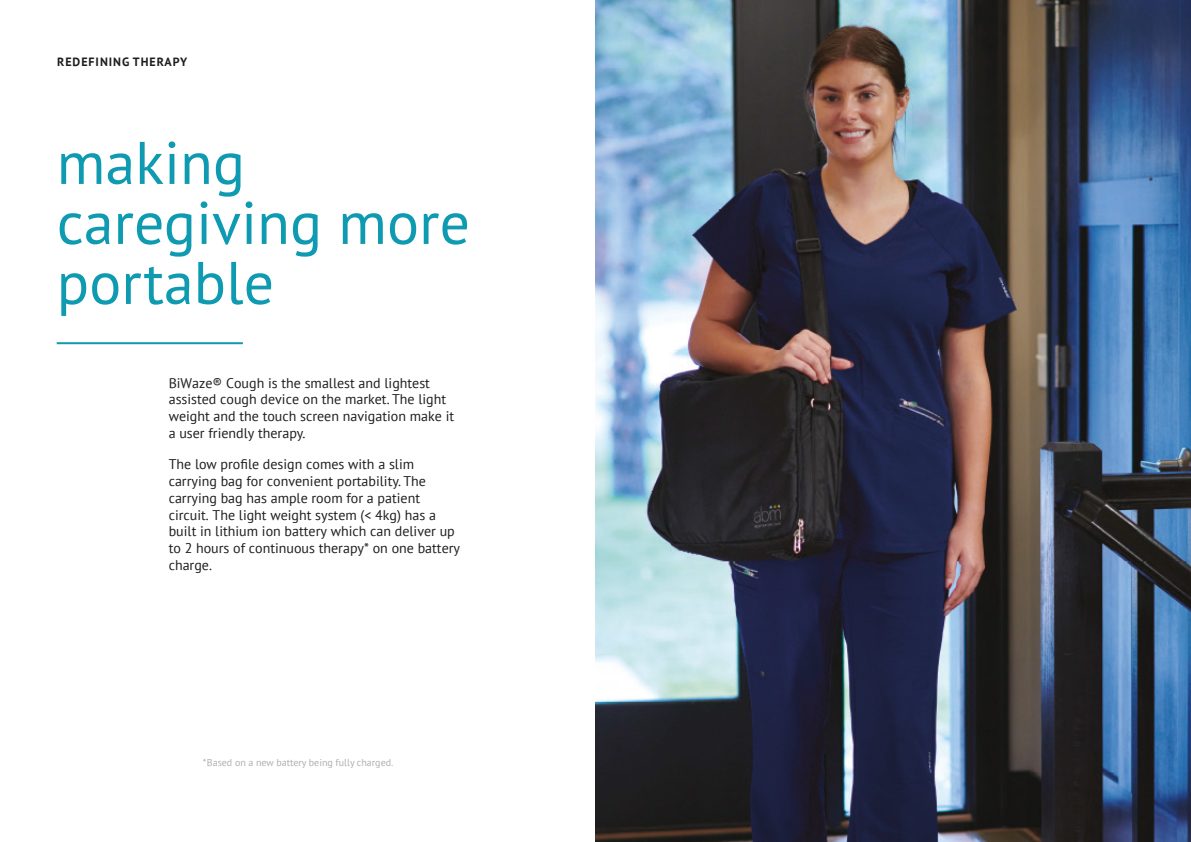
<style>
.page{position:relative;width:1191px;height:842px;background:#fff}
.page>*{position:absolute;margin:0;border:0;box-sizing:border-box;transform-origin:0 0}
.t1{font:60px/60px "PT Sans";color:#0e9ab0}
.t2{font:14px/16.8px "PT Sans";color:#1d1d1b}
.t3{font:700 12px "PT Sans";letter-spacing:.08em;color:#1d1d1b}
.t4{font:10px "PT Sans";color:#aeaeae}
.s1{font-style:inherit}
</style>
<div class="page">
<img style="left:595px;top:0;width:596px;height:842px">
<hr style="left:57px;top:342px;width:186px;height:2px;background:#0e9ab0">
<p class="t3" style="left:57px;top:57px;width:132px">REDEFINING THERAPY</p>
<h1 class="t1" style="left:57px;top:139px;width:415px">making caregiving more portable</h1>
<p class="t2" style="left:169px;top:376px;width:287px">BiWaze<span class="s1">®</span> Cough is the smallest and lightest assisted cough device on the market. The <span class="s1">light weight</span> and <span class="s1">the</span> touch screen navigation make it a user friendly therapy.</p>
<p class="t2" style="left:169px;top:455px;width:293px">The low profile design comes with a slim carrying bag for convenient portability. The carrying bag has ample room for a patient circuit. The light weight system (&lt; <span class="s1">4kg</span>) has a built in lithium ion battery which can deliver up to 2 hours of continuous therapy* on one battery charge.</p>
<p class="t4" style="left:203px;top:759px;width:192px">* Based on a new battery being fully charged.</p>
</div>
